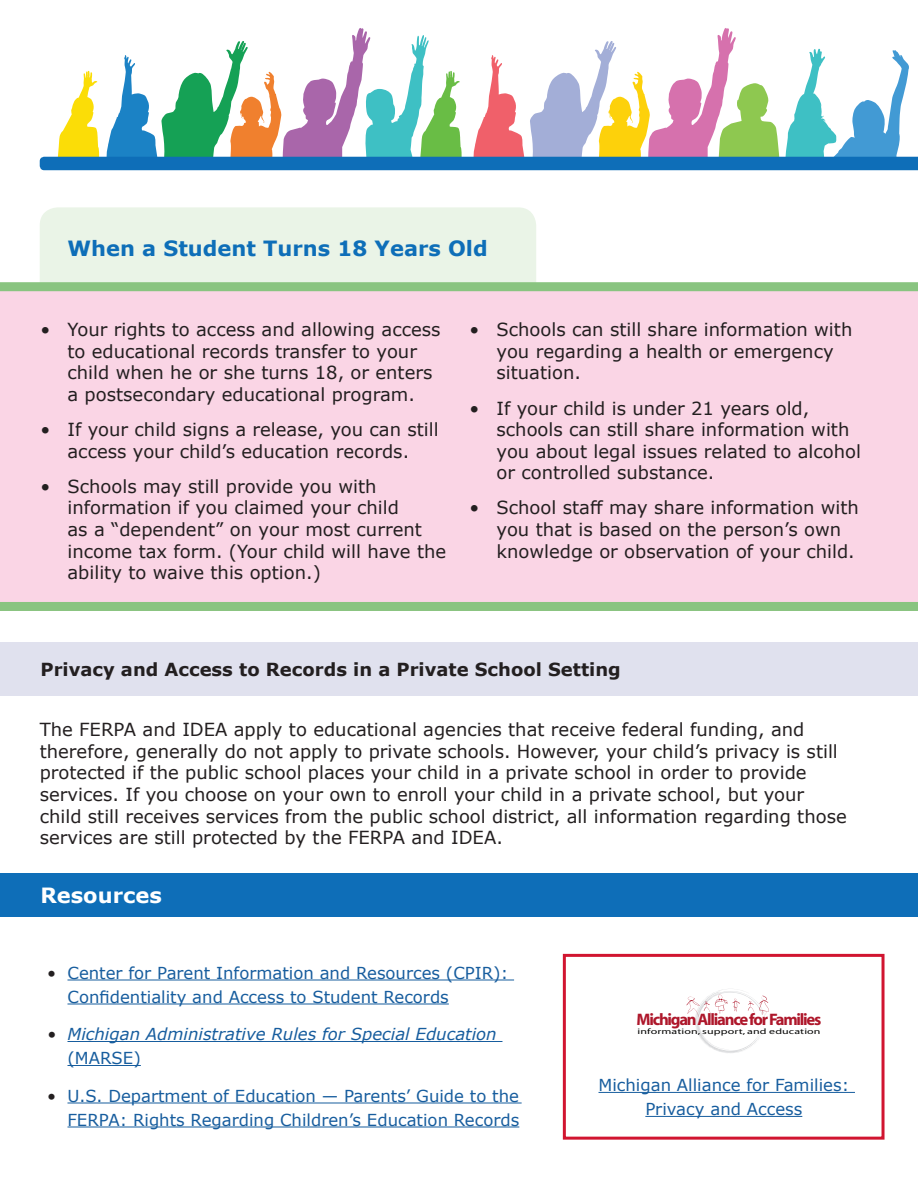
<style>
.page{position:relative;width:918px;height:1188px;background:#fff}
.page>*{position:absolute;margin:0;border:0;box-sizing:border-box;transform-origin:0 0}
.H3a{font:700 21px "Verdana";color:#0e6eb8}
.Resources{font:700 21px "Verdana";color:#fff}
.t1{font:18px/21.6px "Verdana";color:#231f20}
.H3b{font:700 18px "Verdana";color:#231f20}
.t2{font:700 16.65px "Myriad";letter-spacing:-.075em;color:#ae172b}
.t3{font:16.5px/24px "Verdana";color:#175d9e}
.t4{font:italic 16.5px/24px "Verdana";color:#175d9e}
.t5{font:7.95px "Myriad";letter-spacing:.01em;color:#050504;scale:1.5 1}
.s1{color:#231f20}
.s2{font-style:normal}
</style>
<div class="page">
<svg style="left:40px;top:28px;width:878px;height:142px"></svg>
<div style="left:0;top:642px;width:918px;height:54px;background:#e0e1ee"></div>
<div style="left:0;top:873px;width:918px;height:43px;background:#0e6eb8"></div>
<hr style="left:68px;top:980px;width:446px;height:1px;background:#175d9e">
<hr style="left:68px;top:1004px;width:381px;height:1px;background:#175d9e">
<hr style="left:68px;top:1041px;width:434px;height:1px;background:#175d9e">
<hr style="left:68px;top:1065px;width:73px;height:1px;background:#175d9e">
<hr style="left:68px;top:1103px;width:454px;height:1px;background:#175d9e">
<hr style="left:68px;top:1127px;width:451px;height:1px;background:#175d9e">
<svg style="left:686px;top:989px;width:83px;height:64px"></svg>
<div style="left:563px;top:954px;width:322px;height:186px;border:3px solid #d11530"></div>
<hr style="left:599px;top:1092px;width:256px;height:1px;background:#175d9e">
<hr style="left:645px;top:1116px;width:157px;height:1px;background:#175d9e">
<div style="left:40px;top:207px;width:496px;height:75px;background:#eaf4e7"></div>
<div style="left:0;top:287px;width:918px;height:324px;background:#fad5e5"></div>
<div style="left:0;top:602px;width:918px;height:9px;background:#89c480"></div>
<div style="left:0;top:282px;width:918px;height:9px;background:#89c480"></div>
<h3 class="H3a" style="left:68px;top:234px;width:422px">When a Student Turns 18 Years Old</h3>
<p class="t1" style="left:68px;top:319px;width:375px;text-indent:-27px">• Your rights to access and allowing access to educational records transfer to your child when he or she turns 18, or enters a postsecondary educational program.</p>
<p class="t1" style="left:40px;top:419px;width:400px;text-align:center">• If your child signs a release, you can still access your child’s education records.</p>
<p class="t1" style="left:68px;top:475px;width:380px;text-indent:-27px">• Schools may still provide you with information if you claimed your child<br>as a “dependent” on your most current income tax form. (Your child will have the ability to waive this option.)</p>
<p class="t1" style="left:497px;top:319px;width:357px;text-indent:-27px">• Schools can still share information with you regarding a health or emergency situation.</p>
<p class="t1" style="left:497px;top:397px;width:366px;text-indent:-27px">• If your child is under 21 years old, schools can still share information with you about legal issues related to alcohol or controlled substance.</p>
<p class="t1" style="left:497px;top:497px;width:364px;text-indent:-27px">• School staff may share information with you that is based on the person’s own knowledge or observation of your child.</p>
<h3 class="H3b" style="left:40px;top:657px;width:582px">Privacy and Access to Records in a Private School Setting</h3>
<p class="t1" style="left:40px;top:719px;width:809px">The FERPA and IDEA apply to educational agencies that receive federal funding, and therefore, generally do not apply to private schools. However, your child’s privacy is still protected if the public school places your child in a private school in order to provide services. If you choose on your own to enroll your child in a private school, but your child still receives services from the public school district, all information regarding those services are still protected by the FERPA and IDEA.</p>
<h3 class="Resources" style="left:40px;top:880px;width:123px">Resources</h3>
<p class="t3" style="left:68px;top:960px;width:442px;text-indent:-20px"><span class="s1">•</span> Center for Parent Information and Resources (CPIR):<br>Confidentiality and Access to Student Records</p>
<p class="t4" style="left:68px;top:1022px;width:431px;text-indent:-20px"><span class="s1">•</span> Michigan Administrative Rules for Special Education <span class="s2">(MARSE)</span></p>
<p class="t3" style="left:47px;top:1083px;width:474px;text-align:right"><span class="s1">•</span> U.S. Department of Education — Parents’ Guide to the<br>FERPA: Rights Regarding Children’s Education Records</p>
<p class="t2" style="left:636px;top:1011px;width:186px">Michigan Alliance for Families</p>
<p class="t5" style="left:638px;top:1028px;width:123px">information, support, and education</p>
<p class="t3" style="left:599px;top:1073px;width:252px;text-align:center">Michigan Alliance for Families:<br>Privacy and Access</p>
</div>
